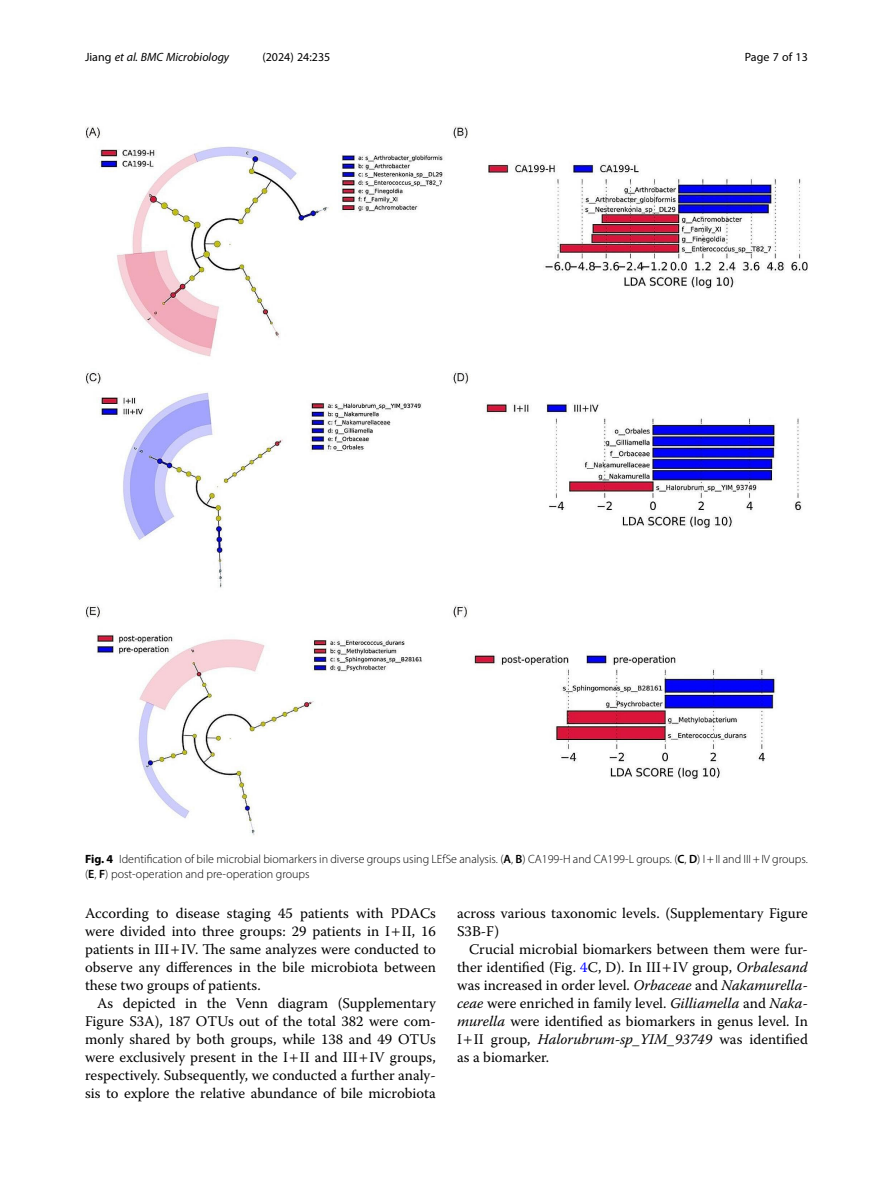
<style>
.page{position:relative;width:893px;height:1191px;background:#fff}
.page>*{position:absolute;margin:0;border:0;box-sizing:border-box;transform-origin:0 0}
.Body_Text_Indent{font:14.7px/18px "Warnock Pro";color:#000;text-align:justify}
.Body_Text{font:14.7px/18px "Warnock Pro";color:#000;text-align:justify}
.Figure_Caption{font:300 12px/15px "Myriad Pro";color:#000}
.t1{font:italic 12px "Myriad Pro";color:#000}
.t2{font:12px "Myriad Pro";color:#000}
.s1{font-style:normal}
.s2{font-weight:700}
.s3{font-weight:600}
.s4{color:#00f}
.s5{font-style:italic}
</style>
<div class="page">
<img style="left:85px;top:126px;width:723px;height:709px">
<p class="t1" style="left:85px;top:50px;width:146px"><span class="s1">Jiang</span> et al. BMC Microbiology</p>
<p class="t2" style="left:262px;top:50px;width:70px">(2024) 24:235</p>
<p class="t2" style="left:745px;top:50px;width:65px">Page 7 of 13</p>
<p class="Figure_Caption" style="left:85px;top:851px;width:724px"><span class="s2">Fig. 4</span> Identification of bile microbial biomarkers in diverse groups using LEfSe analysis. (<span class="s3">A</span>, <span class="s3">B</span>) CA199-H and CA199-L groups. (<span class="s3">C</span>, <span class="s3">D</span>) I+II and III+IV groups. (<span class="s3">E</span>, <span class="s3">F</span>) post-operation and pre-operation groups</p>
<p class="Body_Text" style="left:85px;top:904px;width:352px">According to disease staging 45 patients with PDACs were divided into three groups: 29 patients in I II, 16 patients in III IV. The same analyzes were conducted to observe any differences in the bile microbiota between these two groups of patients.</p>
<p class="Body_Text_Indent" style="left:85px;top:994px;width:352px;text-indent:12px">As depicted in the Venn diagram (Supplementary Figure S3A), 187 OTUs out of the total 382 were com&shy;monly shared by both groups, while 138 and 49 OTUs were exclusively present in the I II and III IV groups, respectively. Subsequently, we conducted a further analy&shy;sis to explore the relative abundance of bile microbiota</p>
<p class="Body_Text_Indent" style="left:457px;top:904px;width:352px">across various taxonomic levels. (Supplementary Figure<br>S3B-F)</p>
<p class="Body_Text_Indent" style="left:457px;top:940px;width:352px;text-indent:12px">Crucial microbial biomarkers between them were fur&shy;ther identified (Fig. <span class="s4">4</span>C, D). In III IV group, <span class="s5">Orbalesand </span>was increased in order level. <span class="s5">Orbaceae</span> and <span class="s5">Nakamurella&shy;ceae</span> were enriched in family level. <span class="s5">Gilliamella</span> and <span class="s5">Naka&shy;murella</span> were identified as biomarkers in genus level. In I II group, <span class="s5">Halorubrum-sp_YIM_93749</span> was identified as a biomarker.</p>
</div>
